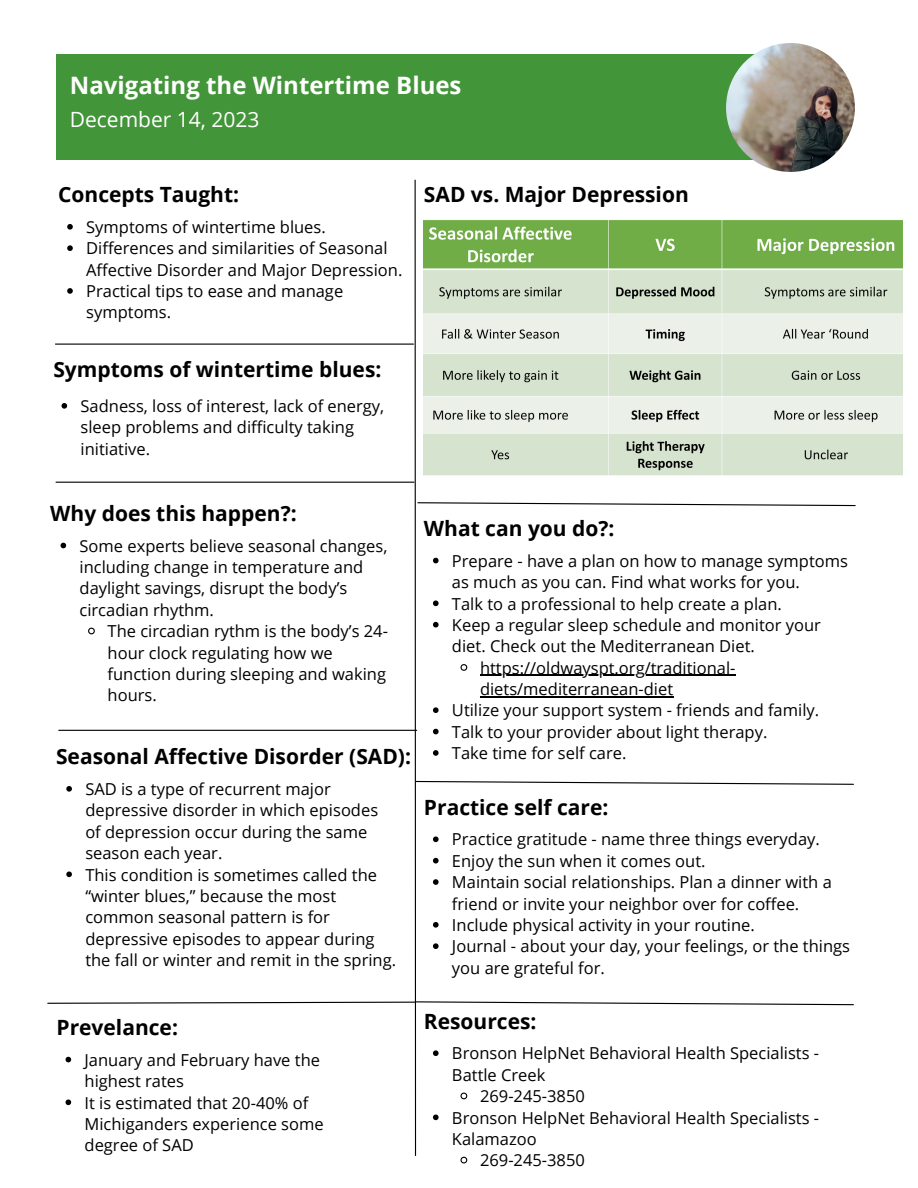
<style>
.page{position:relative;width:918px;height:1188px;background:#fff}
.page>*{position:absolute;margin:0;border:0;box-sizing:border-box;transform-origin:0 0}
.t1{font:700 24px "Open Sans";color:#fff}
.t2{font:700 21px "Open Sans";color:#000}
.t3{font:21px "Open Sans";color:#fff}
.t4{font:16.5px/21.3px "Open Sans";color:#000}
</style>
<div class="page">
<div style="left:56px;top:55px;width:735px;height:105px;background:#439539"></div>
<hr style="left:415px;top:180px;width:1px;height:976px;background:#000">
<hr style="left:55px;top:344px;width:358px;height:1px;background:#000">
<img style="left:726px;top:43px;width:129px;height:129px;border-radius:50%">
<hr style="left:56px;top:482px;width:358px;height:1px;background:#000">
<hr style="left:59px;top:730px;width:358px;height:1px;background:#000">
<svg style="left:417px;top:502px;width:439px;height:5px"></svg>
<svg style="left:415px;top:780px;width:439px;height:5px"></svg>
<img style="left:424px;top:220px;width:478px;height:256px">
<svg style="left:66px;top:1057px;width:5px;height:5px"></svg>
<svg style="left:66px;top:1100px;width:5px;height:5px"></svg>
<svg style="left:67px;top:224px;width:6px;height:6px"></svg>
<svg style="left:67px;top:245px;width:6px;height:6px"></svg>
<svg style="left:67px;top:288px;width:6px;height:6px"></svg>
<svg style="left:62px;top:403px;width:5px;height:6px"></svg>
<svg style="left:61px;top:543px;width:5px;height:5px"></svg>
<svg style="left:88px;top:627px;width:7px;height:8px"></svg>
<svg style="left:66px;top:786px;width:6px;height:6px"></svg>
<svg style="left:66px;top:872px;width:6px;height:5px"></svg>
<svg style="left:433px;top:558px;width:6px;height:5px"></svg>
<svg style="left:433px;top:601px;width:6px;height:5px"></svg>
<svg style="left:433px;top:622px;width:6px;height:6px"></svg>
<svg style="left:460px;top:664px;width:8px;height:7px"></svg>
<hr style="left:480px;top:675px;width:255px;height:1px;background:#000">
<hr style="left:480px;top:696px;width:193px;height:1px;background:#000">
<svg style="left:433px;top:707px;width:6px;height:6px"></svg>
<svg style="left:433px;top:729px;width:6px;height:5px"></svg>
<svg style="left:433px;top:750px;width:6px;height:6px"></svg>
<svg style="left:433px;top:836px;width:6px;height:6px"></svg>
<svg style="left:433px;top:858px;width:6px;height:5px"></svg>
<svg style="left:433px;top:879px;width:6px;height:6px"></svg>
<svg style="left:433px;top:922px;width:6px;height:6px"></svg>
<svg style="left:433px;top:943px;width:6px;height:6px"></svg>
<svg style="left:433px;top:1050px;width:6px;height:6px"></svg>
<svg style="left:460px;top:1092px;width:8px;height:8px"></svg>
<svg style="left:433px;top:1115px;width:6px;height:5px"></svg>
<svg style="left:460px;top:1156px;width:8px;height:8px"></svg>
<svg style="left:47px;top:1001px;width:807px;height:5px"></svg>
<p class="t1" style="left:70px;top:68px;width:393px">Navigating the Wintertime Blues</p>
<p class="t3" style="left:70px;top:104px;width:191px">December 14, 2023</p>
<p class="t2" style="left:58px;top:180px;width:183px">Concepts Taught:</p>
<p class="t4" style="left:86px;top:216px;width:241px">Symptoms of wintertime blues.</p>
<p class="t4" style="left:86px;top:237px;width:318px">Differences and similarities of Seasonal<br>Affective Disorder and Major Depression.</p>
<p class="t4" style="left:86px;top:280px;width:259px">Practical tips to ease and manage symptoms.</p>
<p class="t2" style="left:53px;top:355px;width:330px">Symptoms of wintertime blues:</p>
<p class="t4" style="left:81px;top:395px;width:305px">Sadness, loss of interest, lack of energy, sleep problems and difficulty taking initiative.</p>
<p class="t2" style="left:424px;top:180px;width:266px">SAD vs. Major Depression</p>
<p class="t2" style="left:50px;top:499px;width:248px">Why does this happen?:</p>
<p class="t4" style="left:80px;top:535px;width:309px">Some experts believe seasonal changes, including change in temperature and daylight savings, disrupt the body’s circadian rhythm.</p>
<p class="t4" style="left:108px;top:620px;width:282px">The circadian rythm is the body’s 24- hour clock regulating how we function during sleeping and waking hours.</p>
<p class="t2" style="left:56px;top:742px;width:356px">Seasonal Affective Disorder (SAD):</p>
<p class="t4" style="left:85px;top:778px;width:294px">SAD is a type of recurrent major depressive disorder in which episodes of depression occur during the same season each year.</p>
<p class="t4" style="left:85px;top:863px;width:312px">This condition is sometimes called the “winter blues,” because the most common seasonal pattern is for depressive episodes to appear during the fall or winter and remit in the spring.</p>
<p class="t2" style="left:57px;top:1013px;width:123px">Prevelance:</p>
<p class="t4" style="left:85px;top:1049px;width:237px">January and February have the highest rates</p>
<p class="t4" style="left:85px;top:1091px;width:241px">It is estimated that 20-40% of<br>Michiganders experience some degree of SAD</p>
<p class="t2" style="left:424px;top:514px;width:192px">What can you do?:</p>
<p class="t4" style="left:452px;top:550px;width:397px">Prepare - have a plan on how to manage symptoms as much as you can. Find what works for you.</p>
<p class="t4" style="left:452px;top:592px;width:331px">Talk to a professional to help create a plan.</p>
<p class="t4" style="left:452px;top:614px;width:371px">Keep a regular sleep schedule and monitor your diet. Check out the Mediterranean Diet.</p>
<p class="t4" style="left:480px;top:657px;width:257px">https://oldwayspt.org/traditional&shy;diets/mediterranean-diet</p>
<p class="t4" style="left:452px;top:699px;width:369px">Utilize your support system - friends and family.</p>
<p class="t4" style="left:452px;top:721px;width:317px">Talk to your provider about light therapy.</p>
<p class="t4" style="left:452px;top:742px;width:176px">Take time for self care.</p>
<p class="t2" style="left:424px;top:793px;width:186px">Practice self care:</p>
<p class="t4" style="left:452px;top:828px;width:369px">Practice gratitude - name three things everyday.</p>
<p class="t4" style="left:452px;top:850px;width:255px">Enjoy the sun when it comes out.</p>
<p class="t4" style="left:452px;top:871px;width:381px">Maintain social relationships. Plan a dinner with a friend or invite your neighbor over for coffee.</p>
<p class="t4" style="left:452px;top:914px;width:304px">Include physical activity in your routine.</p>
<p class="t4" style="left:452px;top:935px;width:400px">Journal - about your day, your feelings, or the things you are grateful for.</p>
<p class="t2" style="left:424px;top:1007px;width:114px">Resources:</p>
<p class="t4" style="left:452px;top:1042px;width:369px">Bronson HelpNet Behavioral Health Specialists -<br>Battle Creek</p>
<p class="t4" style="left:480px;top:1085px;width:106px">269-245-3850</p>
<p class="t4" style="left:452px;top:1106px;width:369px">Bronson HelpNet Behavioral Health Specialists -<br>Kalamazoo</p>
<p class="t4" style="left:480px;top:1149px;width:106px">269-245-3850</p>
</div>
